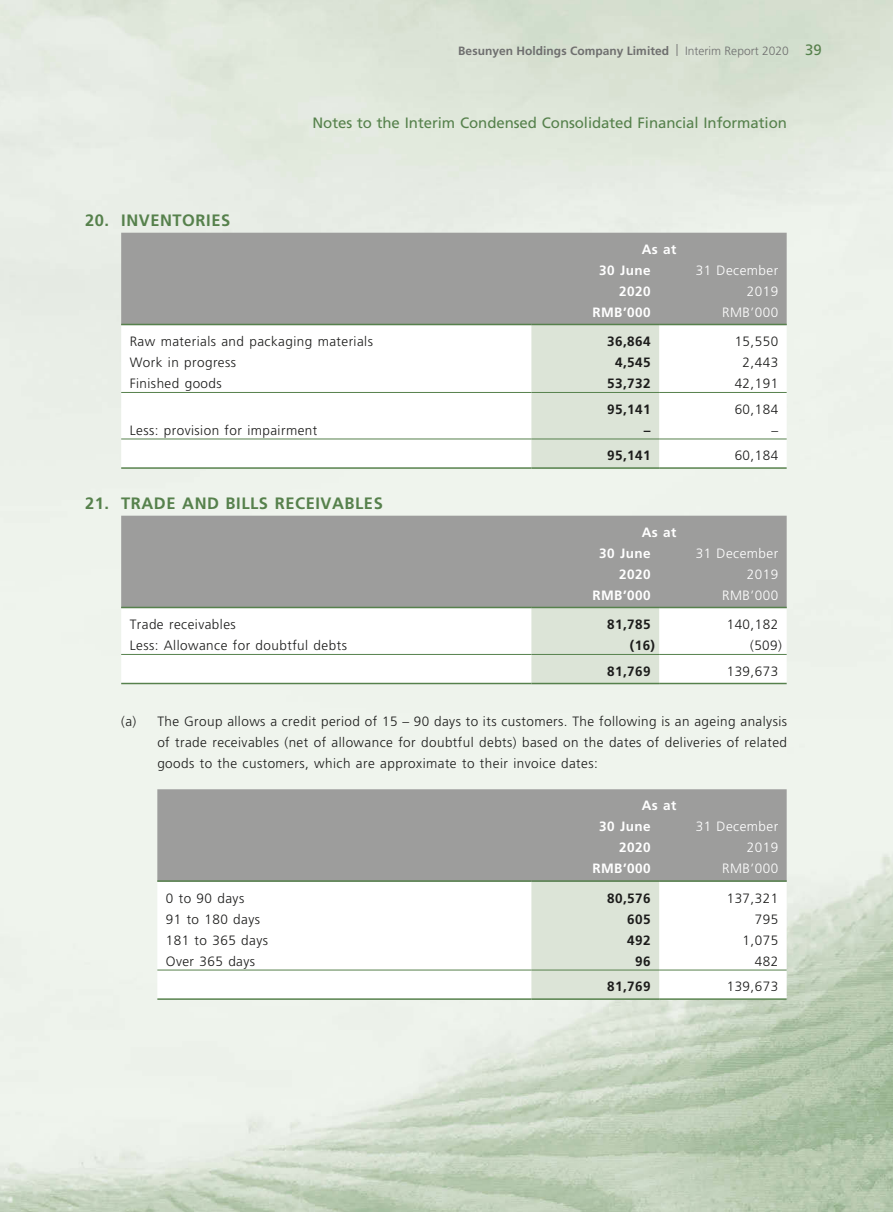
<style>
.page{position:relative;width:893px;height:1212px;background:#fff}
.page>*{position:absolute;margin:0;border:0;box-sizing:border-box;transform-origin:0 0}
.t1{font:700 16.5px "Frutiger LT Std";letter-spacing:.035em;color:#56814c}
.t2{font:15px "Frutiger LT Std";letter-spacing:-.005em;color:#56814c}
.t3{font:300 13.5px/21px "Frutiger LT Std";letter-spacing:.035em;color:#1c1c1b;text-align:justify}
.t4{font:700 13.5px "Frutiger LT Std";letter-spacing:.035em;color:#1c1c1b}
.t5{font:700 13.5px "Frutiger LT Std";letter-spacing:.035em;color:#fff}
.t6{font:300 13.5px/21px "Frutiger LT Std";letter-spacing:.035em;color:#fff;text-align:right}
.t7{font:700 12px "Frutiger LT Std";color:#6f6f6f}
.s1{font-weight:300}
.s2{font-weight:400;font-size:15px;color:#56814c}
</style>
<div class="page">
<div style="left:121px;top:233px;width:666px;height:91px;background:#9d9d9c"></div>
<svg style="left:121px;top:325px;width:666px;height:142px"></svg>
<div style="left:531px;top:325px;width:128px;height:142px;background:#dce4d7"></div>
<hr style="left:121px;top:324px;width:410px;height:1px;background:#56814c">
<hr style="left:531px;top:324px;width:128px;height:1px;background:#56814c">
<hr style="left:659px;top:324px;width:128px;height:1px;background:#56814c">
<hr style="left:121px;top:392px;width:410px;height:1px;background:#56814c">
<hr style="left:531px;top:392px;width:128px;height:1px;background:#56814c">
<hr style="left:659px;top:392px;width:128px;height:1px;background:#56814c">
<hr style="left:121px;top:439px;width:410px;height:1px;background:#56814c">
<hr style="left:531px;top:439px;width:128px;height:1px;background:#56814c">
<hr style="left:659px;top:439px;width:128px;height:1px;background:#56814c">
<hr style="left:121px;top:467px;width:410px;height:2px;background:#56814c">
<hr style="left:531px;top:467px;width:128px;height:2px;background:#56814c">
<hr style="left:659px;top:467px;width:128px;height:2px;background:#56814c">
<div style="left:121px;top:516px;width:666px;height:91px;background:#9d9d9c"></div>
<svg style="left:121px;top:608px;width:666px;height:75px"></svg>
<div style="left:531px;top:608px;width:128px;height:75px;background:#dce4d7"></div>
<hr style="left:121px;top:607px;width:410px;height:1px;background:#56814c">
<hr style="left:531px;top:607px;width:128px;height:1px;background:#56814c">
<hr style="left:659px;top:607px;width:128px;height:1px;background:#56814c">
<hr style="left:121px;top:654px;width:410px;height:1px;background:#56814c">
<hr style="left:531px;top:654px;width:128px;height:1px;background:#56814c">
<hr style="left:659px;top:654px;width:128px;height:1px;background:#56814c">
<hr style="left:121px;top:683px;width:410px;height:1px;background:#56814c">
<hr style="left:531px;top:683px;width:128px;height:1px;background:#56814c">
<hr style="left:659px;top:683px;width:128px;height:1px;background:#56814c">
<div style="left:157px;top:789px;width:630px;height:91px;background:#9d9d9c"></div>
<svg style="left:157px;top:882px;width:630px;height:116px"></svg>
<div style="left:531px;top:882px;width:128px;height:116px;background:#dce4d7"></div>
<hr style="left:157px;top:880px;width:374px;height:2px;background:#56814c">
<hr style="left:531px;top:880px;width:128px;height:2px;background:#56814c">
<hr style="left:659px;top:880px;width:128px;height:2px;background:#56814c">
<hr style="left:157px;top:970px;width:374px;height:1px;background:#56814c">
<hr style="left:531px;top:970px;width:128px;height:1px;background:#56814c">
<hr style="left:659px;top:970px;width:128px;height:1px;background:#56814c">
<hr style="left:157px;top:998px;width:374px;height:2px;background:#56814c">
<hr style="left:531px;top:998px;width:128px;height:2px;background:#56814c">
<hr style="left:659px;top:998px;width:128px;height:2px;background:#56814c">
<p class="t7" style="left:458px;top:43px;width:365px">Besunyen Holdings Company Limited <span class="s1">| Interim Report 2020</span> <span class="s2">39</span></p>
<p class="t1" style="left:85px;top:211px;width:147px">20. INVENTORIES</p>
<p class="t2" style="left:312px;top:114px;width:476px">Notes to the Interim Condensed Consolidated Financial Information</p>
<p class="t5" style="left:642px;top:241px;width:36px">As at</p>
<p class="t5" style="left:599px;top:262px;width:53px">30 June</p>
<p class="t5" style="left:619px;top:283px;width:33px">2020</p>
<p class="t6" style="left:696px;top:260px;width:84px">31 December<br>2019</p>
<p class="t5" style="left:592px;top:304px;width:60px">RMB’000</p>
<p class="t6" style="left:722px;top:302px;width:57px">RMB’000</p>
<p class="t3" style="left:130px;top:331px;width:245px">Raw materials and packaging materials</p>
<p class="t4" style="left:607px;top:334px;width:45px">36,864</p>
<p class="t3" style="left:735px;top:331px;width:45px">15,550</p>
<p class="t3" style="left:130px;top:352px;width:108px">Work in progress</p>
<p class="t4" style="left:615px;top:355px;width:37px">4,545</p>
<p class="t3" style="left:743px;top:352px;width:37px">2,443</p>
<p class="t3" style="left:130px;top:373px;width:94px">Finished goods</p>
<p class="t4" style="left:607px;top:376px;width:45px">53,732</p>
<p class="t3" style="left:735px;top:373px;width:45px">42,191</p>
<p class="t4" style="left:607px;top:401px;width:45px">95,141</p>
<p class="t3" style="left:735px;top:399px;width:45px">60,184</p>
<p class="t3" style="left:130px;top:420px;width:189px">Less: provision for impairment</p>
<p class="t4" style="left:644px;top:422px;width:8px">–</p>
<p class="t3" style="left:771px;top:420px;width:8px">–</p>
<p class="t4" style="left:607px;top:448px;width:45px">95,141</p>
<p class="t3" style="left:735px;top:445px;width:45px">60,184</p>
<p class="t1" style="left:85px;top:494px;width:299px">21. TRADE AND BILLS RECEIVABLES</p>
<p class="t5" style="left:642px;top:524px;width:36px">As at</p>
<p class="t5" style="left:599px;top:545px;width:53px">30 June</p>
<p class="t5" style="left:619px;top:566px;width:33px">2020</p>
<p class="t6" style="left:696px;top:543px;width:84px">31 December<br>2019</p>
<p class="t5" style="left:592px;top:587px;width:60px">RMB’000</p>
<p class="t6" style="left:722px;top:585px;width:57px">RMB’000</p>
<p class="t3" style="left:130px;top:614px;width:108px">Trade receivables</p>
<p class="t4" style="left:607px;top:617px;width:45px">81,785</p>
<p class="t3" style="left:727px;top:614px;width:53px">140,182</p>
<p class="t3" style="left:130px;top:635px;width:219px">Less: Allowance for doubtful debts</p>
<p class="t4" style="left:630px;top:638px;width:27px">(16)</p>
<p class="t3" style="left:750px;top:635px;width:33px">(509)</p>
<p class="t4" style="left:607px;top:663px;width:45px">81,769</p>
<p class="t3" style="left:727px;top:661px;width:53px">139,673</p>
<p class="t3" style="left:157px;top:711px;width:631px;text-indent:-36px">(a) The Group allows a credit period of 15 – 90 days to its customers. The following is an ageing analysis of trade receivables (net of allowance for doubtful debts) based on the dates of deliveries of related goods to the customers, which are approximate to their invoice dates:</p>
<p class="t5" style="left:642px;top:798px;width:36px">As at</p>
<p class="t5" style="left:599px;top:819px;width:53px">30 June</p>
<p class="t5" style="left:619px;top:840px;width:33px">2020</p>
<p class="t6" style="left:696px;top:816px;width:84px">31 December<br>2019</p>
<p class="t5" style="left:592px;top:861px;width:60px">RMB’000</p>
<p class="t6" style="left:722px;top:858px;width:57px">RMB’000</p>
<p class="t3" style="left:166px;top:888px;width:80px">0 to 90 days</p>
<p class="t4" style="left:607px;top:890px;width:45px">80,576</p>
<p class="t3" style="left:727px;top:888px;width:53px">137,321</p>
<p class="t3" style="left:166px;top:909px;width:96px">91 to 180 days</p>
<p class="t4" style="left:627px;top:911px;width:25px">605</p>
<p class="t3" style="left:755px;top:909px;width:25px">795</p>
<p class="t3" style="left:166px;top:930px;width:104px">181 to 365 days</p>
<p class="t4" style="left:627px;top:932px;width:25px">492</p>
<p class="t3" style="left:743px;top:930px;width:37px">1,075</p>
<p class="t3" style="left:166px;top:951px;width:91px">Over 365 days</p>
<p class="t4" style="left:635px;top:953px;width:17px">96</p>
<p class="t3" style="left:755px;top:951px;width:25px">482</p>
<p class="t4" style="left:607px;top:979px;width:45px">81,769</p>
<p class="t3" style="left:727px;top:976px;width:53px">139,673</p>
</div>
